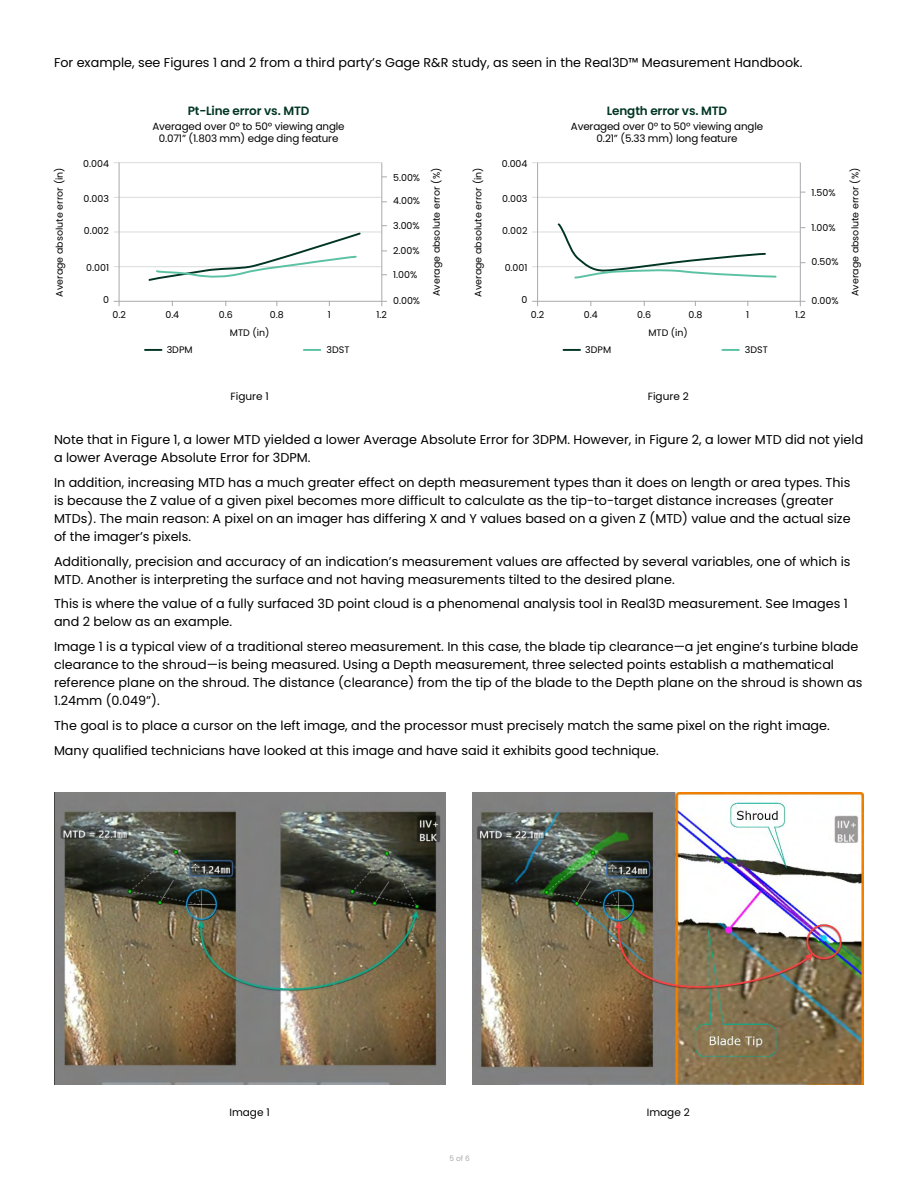
<style>
.page{position:relative;width:918px;height:1188px;background:#fff}
.page>*{position:absolute;margin:0;border:0;box-sizing:border-box;transform-origin:0 0}
.t1{font:12.75px/18px "Poppins";color:#000}
.t2{font:600 12px "Poppins";letter-spacing:-.015em;color:#003525}
.t3{font:10.5px "Poppins";color:#000}
.t4{font:10.35px/12.5px "Poppins";letter-spacing:-.015em;color:#000;text-align:center}
.t5{font:9.45px "Poppins";letter-spacing:.005em;color:#000}
.t6{font:7.35px "Poppins";color:#a7a9ac}
</style>
<div class="page">
<hr style="left:114px;top:162px;width:268px;height:1px;background:#dadbdc">
<hr style="left:114px;top:197px;width:268px;height:1px;background:#dadbdc">
<hr style="left:114px;top:232px;width:268px;height:1px;background:#dadbdc">
<hr style="left:114px;top:266px;width:268px;height:1px;background:#dadbdc">
<hr style="left:114px;top:301px;width:273px;height:1px;background:#a7a9ac">
<svg style="left:145px;top:349px;width:17px;height:2px"></svg>
<svg style="left:304px;top:349px;width:16px;height:2px"></svg>
<hr style="left:119px;top:163px;width:1px;height:143px;background:#a7a9ac">
<hr style="left:381px;top:163px;width:1px;height:143px;background:#a7a9ac">
<svg style="left:147px;top:232px;width:215px;height:49px"></svg>
<img style="left:54px;top:792px;width:391px;height:292px">
<img style="left:473px;top:792px;width:391px;height:292px">
<hr style="left:532px;top:162px;width:268px;height:1px;background:#dadbdc">
<hr style="left:532px;top:197px;width:268px;height:1px;background:#dadbdc">
<hr style="left:532px;top:232px;width:268px;height:1px;background:#dadbdc">
<hr style="left:532px;top:266px;width:268px;height:1px;background:#dadbdc">
<hr style="left:532px;top:301px;width:273px;height:1px;background:#a7a9ac">
<svg style="left:564px;top:349px;width:16px;height:2px"></svg>
<svg style="left:722px;top:349px;width:17px;height:2px"></svg>
<hr style="left:537px;top:163px;width:1px;height:143px;background:#a7a9ac">
<hr style="left:800px;top:163px;width:1px;height:143px;background:#a7a9ac">
<svg style="left:556px;top:223px;width:222px;height:56px"></svg>
<p class="t1" style="left:54px;top:54px;width:750px">For example, see Figures 1 and 2 from a third party’s Gage R&amp;R study, as seen in the Real3D™ Measurement Handbook.</p>
<p class="t2" style="left:188px;top:104px;width:123px">Pt-Line error vs. MTD</p>
<p class="t4" style="left:152px;top:120px;width:194px">Averaged over 0º to 50º viewing angle<br>0.071” (1.803 mm) edge ding feature</p>
<p class="t2" style="left:607px;top:104px;width:122px">Length error vs. MTD</p>
<p class="t4" style="left:571px;top:120px;width:194px">Averaged over 0º to 50º viewing angle<br>0.21” (5.33 mm) long feature</p>
<p class="t5" style="left:83px;top:158px;width:27px">0.004</p>
<p class="t5" style="left:54px;top:297px;width:131px;rotate:-90deg">Average absolute error (in)</p>
<p class="t5" style="left:431px;top:296px;width:130px;rotate:-90deg">Average absolute error (%)</p>
<p class="t5" style="left:230px;top:327px;width:41px">MTD (in)</p>
<p class="t5" style="left:393px;top:172px;width:28px">5.00%</p>
<p class="t5" style="left:84px;top:193px;width:27px">0.003</p>
<p class="t5" style="left:393px;top:196px;width:29px">4.00%</p>
<p class="t5" style="left:393px;top:221px;width:28px">3.00%</p>
<p class="t5" style="left:84px;top:226px;width:27px">0.002</p>
<p class="t5" style="left:393px;top:245px;width:28px">2.00%</p>
<p class="t5" style="left:86px;top:262px;width:24px">0.001</p>
<p class="t5" style="left:393px;top:269px;width:26px">1.00%</p>
<p class="t5" style="left:103px;top:295px;width:7px">0</p>
<p class="t5" style="left:393px;top:295px;width:28px">0.00%</p>
<p class="t5" style="left:112px;top:309px;width:15px">0.2</p>
<p class="t5" style="left:165px;top:309px;width:15px">0.4</p>
<p class="t5" style="left:219px;top:309px;width:15px">0.6</p>
<p class="t5" style="left:270px;top:309px;width:15px">0.8</p>
<p class="t5" style="left:328px;top:309px;width:5px">1</p>
<p class="t5" style="left:377px;top:309px;width:12px">1.2</p>
<p class="t5" style="left:502px;top:158px;width:27px">0.004</p>
<p class="t5" style="left:473px;top:297px;width:131px;rotate:-90deg">Average absolute error (in)</p>
<p class="t5" style="left:850px;top:296px;width:130px;rotate:-90deg">Average absolute error (%)</p>
<p class="t5" style="left:648px;top:327px;width:41px">MTD (in)</p>
<p class="t5" style="left:812px;top:187px;width:26px">1.50%</p>
<p class="t5" style="left:502px;top:193px;width:27px">0.003</p>
<p class="t5" style="left:812px;top:222px;width:26px">1.00%</p>
<p class="t5" style="left:502px;top:226px;width:27px">0.002</p>
<p class="t5" style="left:812px;top:257px;width:28px">0.50%</p>
<p class="t5" style="left:505px;top:262px;width:24px">0.001</p>
<p class="t5" style="left:522px;top:295px;width:7px">0</p>
<p class="t5" style="left:812px;top:295px;width:28px">0.00%</p>
<p class="t5" style="left:531px;top:309px;width:15px">0.2</p>
<p class="t5" style="left:584px;top:309px;width:15px">0.4</p>
<p class="t5" style="left:637px;top:309px;width:15px">0.6</p>
<p class="t5" style="left:688px;top:309px;width:15px">0.8</p>
<p class="t5" style="left:746px;top:309px;width:5px">1</p>
<p class="t5" style="left:795px;top:309px;width:12px">1.2</p>
<p class="t5" style="left:167px;top:344px;width:27px">3DPM</p>
<p class="t5" style="left:326px;top:344px;width:25px">3DST</p>
<p class="t5" style="left:585px;top:344px;width:27px">3DPM</p>
<p class="t5" style="left:745px;top:344px;width:25px">3DST</p>
<p class="t3" style="left:230px;top:390px;width:40px">Figure 1</p>
<p class="t3" style="left:648px;top:390px;width:42px">Figure 2</p>
<p class="t1" style="left:54px;top:431px;width:811px">Note that in Figure 1, a lower MTD yielded a lower Average Absolute Error for 3DPM. However, in Figure 2, a lower MTD did not yield a lower Average Absolute Error for 3DPM.</p>
<p class="t1" style="left:54px;top:473px;width:798px">In addition, increasing MTD has a much greater effect on depth measurement types than it does on length or area types. This is because the Z value of a given pixel becomes more difficult to calculate as the tip-to-target distance increases (greater MTDs). The main reason: A pixel on an imager has differing X and Y values based on a given Z (MTD) value and the actual size of the imager’s pixels.</p>
<p class="t1" style="left:54px;top:552px;width:798px">Additionally, precision and accuracy of an indication’s measurement values are affected by several variables, one of which is<br>MTD. Another is interpreting the surface and not having measurements tilted to the desired plane.</p>
<p class="t1" style="left:54px;top:595px;width:795px">This is where the value of a fully surfaced 3D point cloud is a phenomenal analysis tool in Real3D measurement. See Images 1 and 2 below as an example.</p>
<p class="t1" style="left:54px;top:638px;width:810px">Image 1 is a typical view of a traditional stereo measurement. In this case, the blade tip clearance—a jet engine’s turbine blade clearance to the shroud—is being measured. Using a Depth measurement, three selected points establish a mathematical reference plane on the shroud. The distance (clearance) from the tip of the blade to the Depth plane on the shroud is shown as 1.24mm (0.049”).</p>
<p class="t1" style="left:54px;top:713px;width:777px;line-height:24.8px">The goal is to place a cursor on the left image, and the processor must precisely match the same pixel on the right image.<br>Many qualified technicians have looked at this image and have said it exhibits good technique.</p>
<p class="t3" style="left:229px;top:1106px;width:42px">Image 1</p>
<p class="t6" style="left:450px;top:1154px;width:22px">5 of 6</p>
<p class="t3" style="left:647px;top:1106px;width:44px">Image 2</p>
</div>
